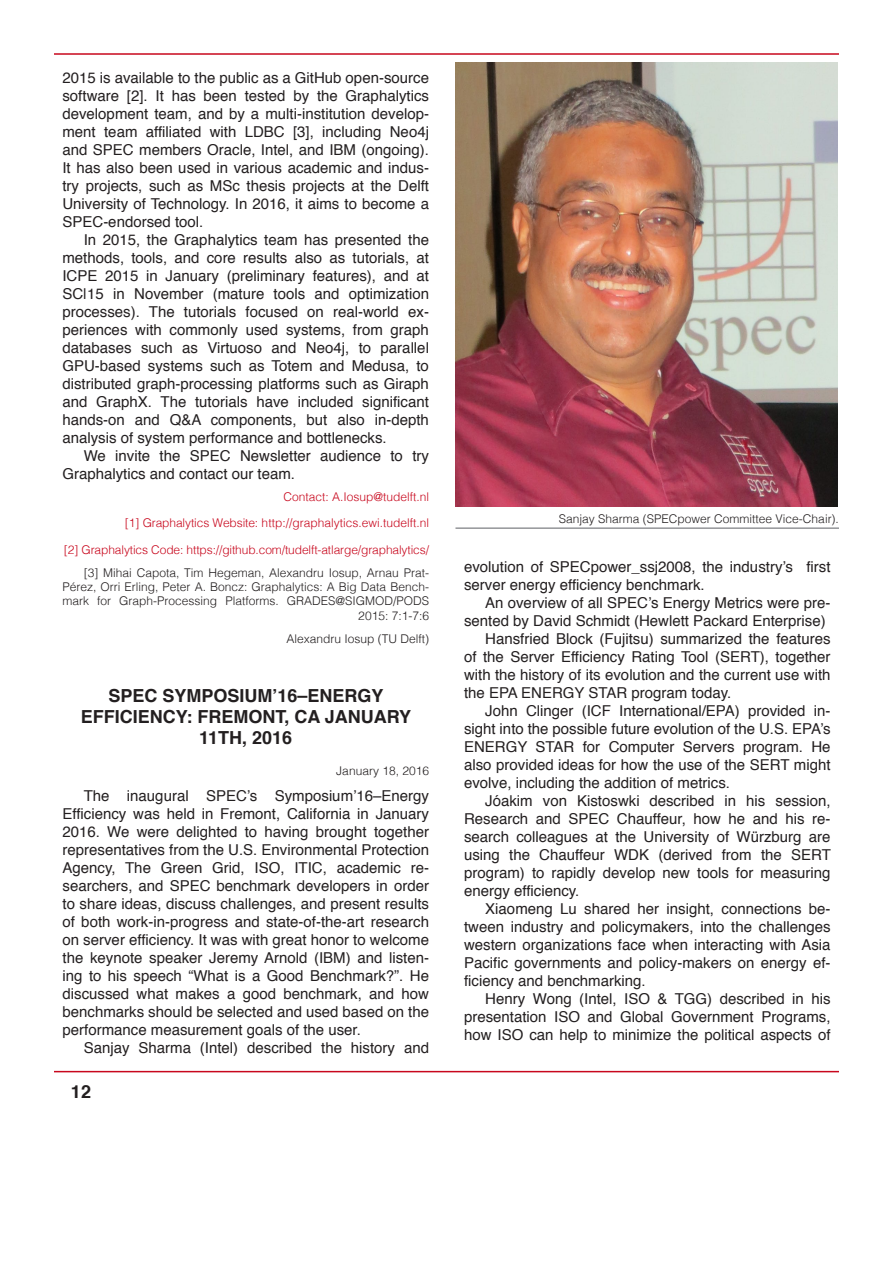
<style>
.page{position:relative;width:893px;height:1263px;background:#fff}
.page>*{position:absolute;margin:0;border:0;box-sizing:border-box;transform-origin:0 0}
.t1{font:700 18px/21px "Helvetica";color:#231f20}
.t2{font:15px/18px "Helvetica";color:#231f20;text-align:justify}
.t3{font:300 12px/14.4px "Helvetica";color:#231f20;text-align:right}
.t4{font:300 12px/26.2px "Helvetica";letter-spacing:-.01em;color:#c8071d;text-align:right}
</style>
<div class="page">
<hr style="left:54px;top:1071px;width:785px;height:1px;background:#c8071d">
<hr style="left:54px;top:53px;width:785px;height:2px;background:#c8071d">
<img style="left:455px;top:63px;width:382px;height:443px">
<hr style="left:455px;top:527px;width:384px;height:2px;background:#939598">
<p class="t2" style="left:62px;top:69px;width:368px">2015 is available to the public as a GitHub open-source software [2]. It has been tested by the Graphalytics development team, and by a multi-institution develop&shy;ment team affiliated with LDBC [3], including Neo4j and SPEC members Oracle, Intel, and IBM (ongoing).<br>It has also been used in various academic and indus&shy;try projects, such as MSc thesis projects at the Delft University of Technology. In 2016, it aims to become a SPEC-endorsed tool.</p>
<p class="t2" style="left:62px;top:231px;width:368px;text-indent:21px">In 2015, the Graphalytics team has presented the methods, tools, and core results also as tutorials, at ICPE 2015 in January (preliminary features), and at SC|15 in November (mature tools and optimization processes). The tutorials focused on real-world ex&shy;periences with commonly used systems, from graph databases such as Virtuoso and Neo4j, to parallel GPU-based systems such as Totem and Medusa, to distributed graph-processing platforms such as Giraph and GraphX. The tutorials have included significant hands-on and Q&amp;A components, but also in-depth analysis of system performance and bottlenecks.</p>
<p class="t2" style="left:62px;top:447px;width:368px;text-indent:21px">We invite the SPEC Newsletter audience to try<br>Graphalytics and contact our team.</p>
<p class="t4" style="left:64px;top:483px;width:367px">Contact: A.Iosup@tudelft.nl<br>[1] Graphalytics Website: http://graphalytics.ewi.tudelft.nl<br>[2] Graphalytics Code: https://github.com/tudelft-atlarge/graphalytics/</p>
<p class="t3" style="left:62px;top:564px;width:368px">[3] Mihai Capota, Tim Hegeman, Alexandru Iosup, Arnau Prat-Pérez, Orri Erling, Peter A. Boncz: Graphalytics: A Big Data Bench&shy;mark for Graph-Processing Platforms. GRADES@SIGMOD/PODS 2015: 7:1-7:6</p>
<p class="t3" style="left:286px;top:630px;width:144px">Alexandru Iosup (TU Delft)</p>
<p class="t1" style="left:108px;top:685px;width:238px">SPEC SYMPOSIUM’16–ENERG</p>
<p class="t1" style="left:371px;top:685px;width:14px">Y</p>
<p class="t1" style="left:81px;top:706px;width:130px">EFFICIENCY: FREM</p>
<p class="t1" style="left:199px;top:706px;width:213px;text-indent:49px">ONT, CA JANUARY<br>11TH, 2016</p>
<p class="t3" style="left:336px;top:762px;width:94px">January 18, 2016</p>
<p class="t2" style="left:62px;top:787px;width:368px;text-indent:21px">The inaugural SPEC’s Symposium’16–Energy Efficiency was held in Fremont, California in January 2016. We were delighted to having brought together representatives from the U.S. Environmental Protection Agency, The Green Grid, ISO, ITIC, academic re&shy;searchers, and SPEC benchmark developers in order to share ideas, discuss challenges, and present results of both work‐in‐progress and state‐of‐the‐art research on server efficiency. It was with great honor to welcome the keynote speaker Jeremy Arnold (IBM) and listen&shy;ing to his speech “What is a Good Benchmark?”. He discussed what makes a good benchmark, and how benchmarks should be selected and used based on the performance measurement goals of the user.</p>
<p class="t2" style="left:84px;top:1039px;width:347px">Sanjay Sharma (Intel) described the history and</p>
<p class="t1" style="left:71px;top:1081px;width:22px">12</p>
<p class="t3" style="left:559px;top:511px;width:282px">Sanjay Sharma (SPECpower Committee Vice-Chair).</p>
<p class="t2" style="left:464px;top:558px;width:368px">evolution of SPECpower_ssj2008, the industry’s first server energy efficiency benchmark.</p>
<p class="t2" style="left:485px;top:594px;width:347px">An overview of all SPEC’s Energy Metrics were pre-</p>
<p class="t2" style="left:464px;top:612px;width:363px">sented by David Schmidt (Hewlett Packard Enterprise)</p>
<p class="t2" style="left:485px;top:630px;width:347px">Hansfried Block (Fujitsu) summarized the features</p>
<p class="t2" style="left:464px;top:648px;width:368px">of the Server Efficiency Rating Tool (SERT), together</p>
<p class="t2" style="left:464px;top:666px;width:368px">with the history of its evolution and the current use with</p>
<p class="t2" style="left:464px;top:684px;width:269px">the EPA ENERGY STAR program today.</p>
<p class="t2" style="left:485px;top:702px;width:347px">John Clinger (ICF International/EPA) provided in-</p>
<p class="t2" style="left:464px;top:720px;width:368px">sight into the possible future evolution of the U.S. EPA’s</p>
<p class="t2" style="left:464px;top:738px;width:368px">ENERGY STAR for Computer Servers program. He</p>
<p class="t2" style="left:464px;top:756px;width:368px">also provided ideas for how the use of the SERT might</p>
<p class="t2" style="left:464px;top:774px;width:267px">evolve, including the addition of metrics.</p>
<p class="t2" style="left:485px;top:792px;width:347px">Jóakim von Kistoswki described in his session,</p>
<p class="t2" style="left:464px;top:810px;width:368px">Research and SPEC Chauffeur, how he and his re-</p>
<p class="t2" style="left:464px;top:828px;width:368px">search colleagues at the University of Würzburg are</p>
<p class="t2" style="left:464px;top:846px;width:368px">using the Chauffeur WDK (derived from the SERT</p>
<p class="t2" style="left:464px;top:864px;width:368px">program) to rapidly develop new tools for measuring</p>
<p class="t2" style="left:464px;top:882px;width:117px">energy efficiency.</p>
<p class="t2" style="left:485px;top:900px;width:347px">Xiaomeng Lu shared her insight, connections be-</p>
<p class="t2" style="left:464px;top:918px;width:368px">tween industry and policymakers, into the challenges</p>
<p class="t2" style="left:464px;top:936px;width:368px">western organizations face when interacting with Asia</p>
<p class="t2" style="left:464px;top:954px;width:368px">Pacific governments and policy-makers on energy ef-</p>
<p class="t2" style="left:464px;top:972px;width:183px">ficiency and benchmarking.</p>
<p class="t2" style="left:485px;top:990px;width:347px">Henry Wong (Intel, ISO &amp; TGG) described in his</p>
<p class="t2" style="left:464px;top:1008px;width:368px">presentation ISO and Global Government Programs,</p>
<p class="t2" style="left:464px;top:1026px;width:368px">how ISO can help to minimize the political aspects of</p>
</div>
